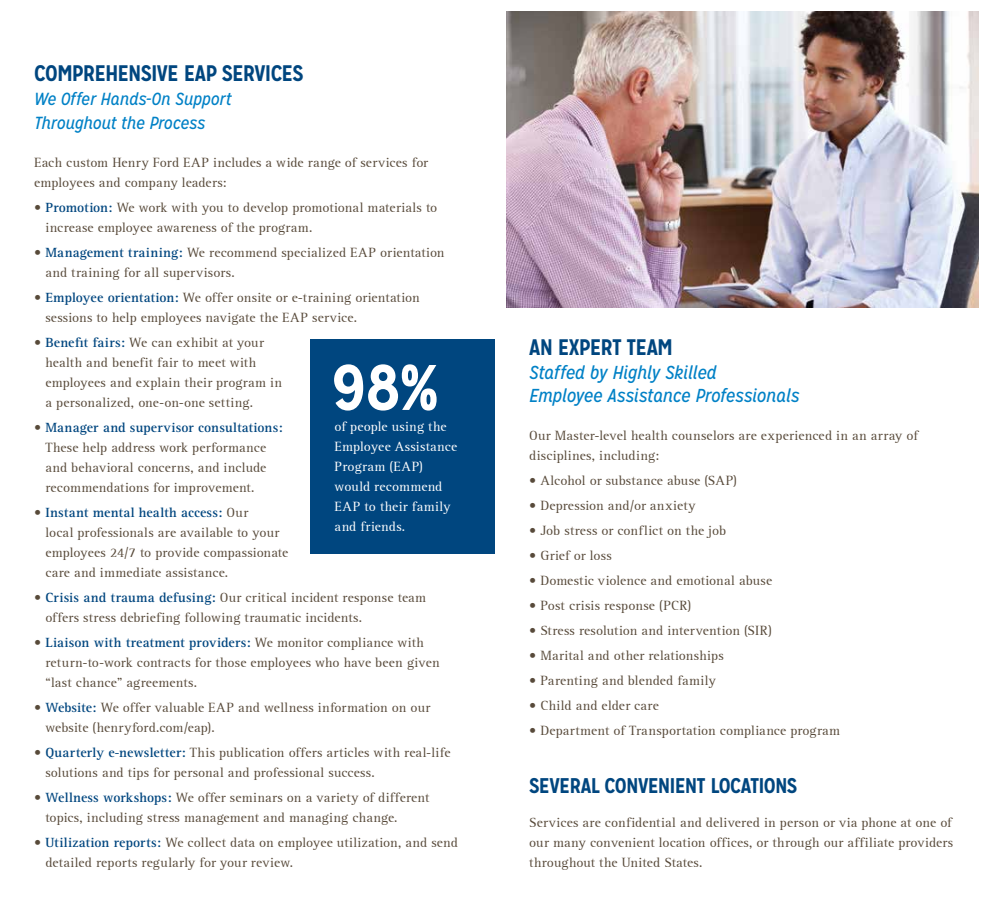
<style>
.page{position:relative;width:990px;height:900px;background:#fff}
.page>*{position:absolute;margin:0;border:0;box-sizing:border-box;transform-origin:0 0}
.t1{font:700 64.25px "Mission Gothic";color:#fff}
.t2{font:700 22.5px "Mission Gothic";letter-spacing:-.035em;color:#00467f}
.t3{font:700 21.25px "Mission Gothic";letter-spacing:-.035em;color:#00467f}
.t4{font:italic 18.75px/23.8px "Mission Gothic";letter-spacing:-.01em;color:#0081c6}
.t5{font:italic 17.5px/23.8px "Mission Gothic";letter-spacing:-.01em;color:#0081c6}
.t6{font:13.75px/20px "Rotis Serif";letter-spacing:.01em;color:#584a3a}
.t7{font:13.75px/20px "Rotis Serif";letter-spacing:.015em;color:#fff}
.s1{font-weight:700;color:#00467f}
.s2{font-family:"Palatino"}
.s3{font-family:"Palatino";color:#00467f}
</style>
<div class="page">
<div style="left:310px;top:339px;width:185px;height:215px;background:#00467f"></div>
<img style="left:506px;top:11px;width:473px;height:296px">
<h2 class="t2" style="left:34px;top:59px;width:271px">COMPREHENSIVE EAP SERVICES</h2>
<p class="t5" style="left:34px;top:87px;width:199px">We Offer Hands-On Support<br>Throughout the Process</p>
<p class="t6" style="left:34px;top:153px;width:395px">Each custom Henry Ford EAP includes a wide range of services for employees and company leaders:</p>
<p class="t6" style="left:45px;top:198px;width:394px;text-indent:-11px">• <span class="s1">Promotion:</span> We work with you to develop promotional materials to increase employee awareness of the program.</p>
<p class="t6" style="left:45px;top:243px;width:401px;text-indent:-11px">• <span class="s1">Management training:</span> We recommend specialized EAP orientation and training for all supervisors.</p>
<p class="t6" style="left:45px;top:288px;width:376px;text-indent:-11px">• <span class="s1">Employee orientation:</span> We offer onsite or e<span class="s2">-</span>training orientation sessions to help employees navigate the EAP service.</p>
<p class="t6" style="left:45px;top:333px;width:238px;text-indent:-11px">• <span class="s1">Benefit fairs:</span> We can exhibit at your health and benefit fair to meet with employees and explain their program in a personalized, one<span class="s2">-</span>on<span class="s2">-</span>one setting.</p>
<p class="t6" style="left:45px;top:418px;width:239px;text-indent:-11px">• <span class="s1">Manager and supervisor consultations:<br></span>These help address work performance and behavioral concerns, and include recommendations for improvement.</p>
<p class="t6" style="left:45px;top:503px;width:245px;text-indent:-11px">• <span class="s1">Instant mental health access:</span> Our<br>local professionals are available to your employees 24/7 to provide compassionate care and immediate assistance.</p>
<p class="t6" style="left:45px;top:588px;width:382px;text-indent:-11px">• <span class="s1">Crisis and trauma defusing:</span> Our critical incident response team offers stress debriefing following traumatic incidents.</p>
<p class="t6" style="left:45px;top:633px;width:396px;text-indent:-11px">• <span class="s1">Liaison with treatment providers:</span> We monitor compliance with return<span class="s2">-</span>to<span class="s2">-</span>work contracts for those employees who have been given “last chance” agreements.</p>
<p class="t6" style="left:45px;top:698px;width:386px;text-indent:-11px">• <span class="s1">Website:</span> We offer valuable EAP and wellness information on our website (henryford.com/eap).</p>
<p class="t6" style="left:45px;top:743px;width:407px;text-indent:-11px">• <span class="s1">Quarterly e</span><span class="s3">-</span><span class="s1">newsletter:</span> This publication offers articles with real<span class="s2">-</span>life solutions and tips for personal and professional success.</p>
<p class="t6" style="left:45px;top:788px;width:386px;text-indent:-11px">• <span class="s1">Wellness workshops:</span> We offer seminars on a variety of different topics, including stress management and managing change.</p>
<p class="t6" style="left:45px;top:833px;width:414px;text-indent:-11px">• <span class="s1">Utilization reports:</span> We collect data on employee utilization, and send detailed reports regularly for your review.</p>
<h1 class="t1" style="left:331px;top:347px;width:110px">98%</h1>
<p class="t7" style="left:335px;top:417px;width:124px">of people using the<br>Employee Assistance<br>Program (EAP) would recommend<br>EAP to their family and friends.</p>
<h2 class="t2" style="left:529px;top:333px;width:145px">AN EXPERT TEAM</h2>
<h3 class="t4" style="left:529px;top:360px;width:272px">Staffed by Highly Skilled<br>Employee Assistance Professionals</h3>
<p class="t6" style="left:529px;top:426px;width:390px">Our Master<span class="s2">-</span>level health counselors are experienced in an array of disciplines, including:</p>
<p class="t6" style="left:529px;top:471px;width:209px">• Alcohol or substance abuse (SAP)</p>
<p class="t6" style="left:529px;top:496px;width:168px">• Depression and/or anxiety</p>
<p class="t6" style="left:529px;top:521px;width:199px">• Job stress or conflict on the job</p>
<p class="t6" style="left:529px;top:546px;width:84px">• Grief or loss</p>
<p class="t6" style="left:529px;top:571px;width:245px">• Domestic violence and emotional abuse</p>
<p class="t6" style="left:529px;top:596px;width:164px">• Post crisis response (PCR)</p>
<p class="t6" style="left:529px;top:621px;width:244px">• Stress resolution and intervention (SIR)</p>
<p class="t6" style="left:529px;top:646px;width:196px">• Marital and other relationships</p>
<p class="t6" style="left:529px;top:671px;width:188px">• Parenting and blended family</p>
<p class="t6" style="left:529px;top:696px;width:131px">• Child and elder care</p>
<p class="t6" style="left:529px;top:721px;width:313px">• Department of Transportation compliance program</p>
<h3 class="t3" style="left:529px;top:772px;width:270px">SEVERAL CONVENIENT LOCATIONS</h3>
<p class="t6" style="left:529px;top:813px;width:426px;text-align:justify">Services are confidential and delivered in person or via phone at one of our many convenient location offices, or through our affiliate providers throughout the United States.</p>
</div>
